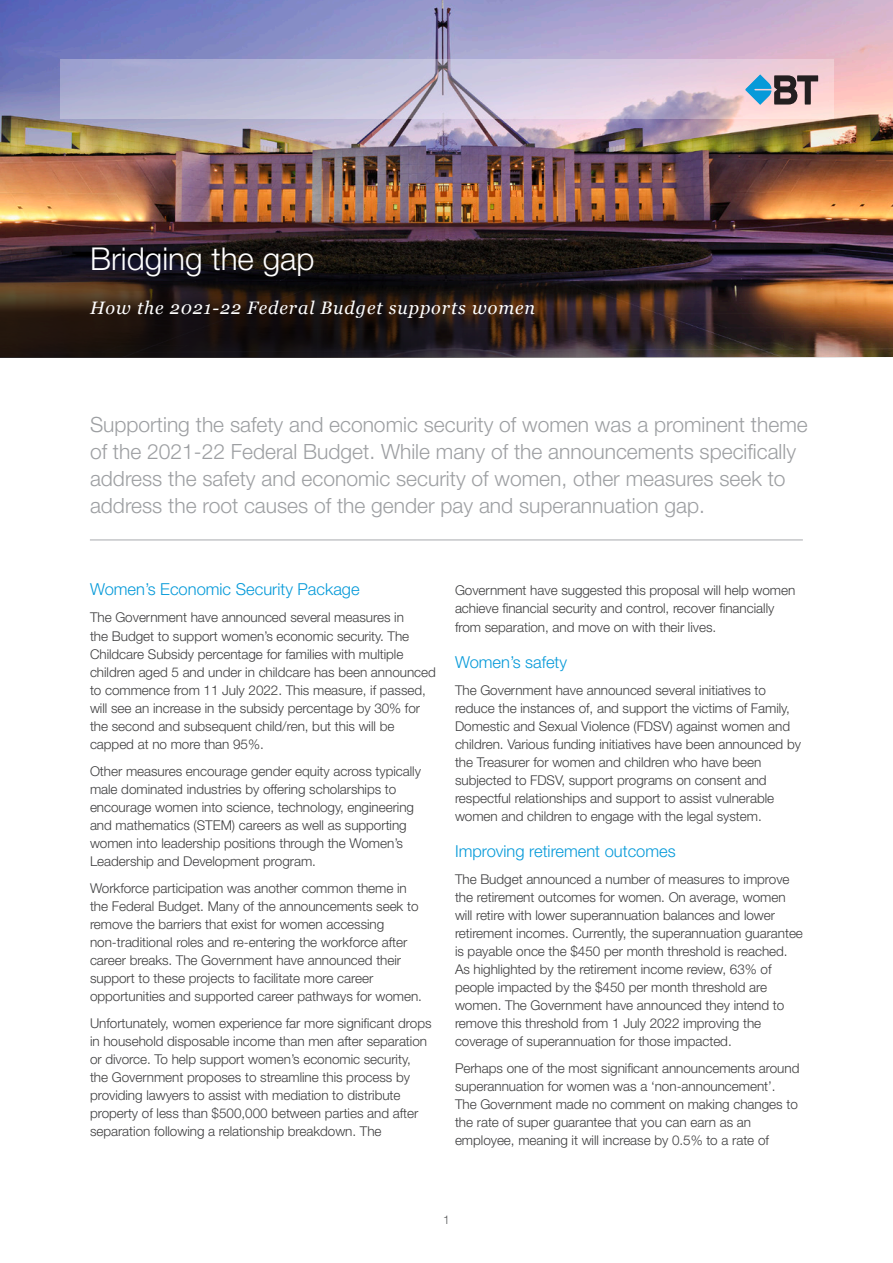
<style>
.page{position:relative;width:893px;height:1263px;background:#fff}
.page>*{position:absolute;margin:0;border:0;box-sizing:border-box;transform-origin:0 0}
._01_Cover_Main_title{font:300 31.5px "Helvetica Neue LT Std";color:#fff}
._06_Intro_text{font:300 21px/27px "Helvetica Neue LT Std";color:#9d9fa2}
.t1{font:italic 18px "Georgia";letter-spacing:.05em;color:#fff}
._02_Heading_1{font:300 16.5px "Helvetica Neue LT Std";color:#069ad9}
._00_Body_copy{font:300 13.5px/18px "Helvetica Neue LT Std";letter-spacing:-.005em;color:#3e3e3f}
.t2{font:300 12px "Helvetica Neue LT Std";color:#57585a}
</style>
<div class="page">
<img style="left:0;top:0;width:893px;height:358px">
<svg style="left:745px;top:74px;width:73px;height:31px;background:#828a98"></svg>
<hr style="left:90px;top:540px;width:713px;height:1px;background:#a8a9ad">
<p class="_01_Cover_Main_title" style="left:90px;top:240px;width:226px">Bridging the gap</p>
<p class="t1" style="left:90px;top:294px;width:447px">How the 2021-22 Federal Budget supports women</p>
<p class="_06_Intro_text" style="left:90px;top:411px;width:719px">Supporting the safety and economic security of women was a prominent theme of the 2021-22 Federal Budget. While many of the announcements specifically address the safety and economic security of women, other measures seek to address the root causes of the gender pay and superannuation gap.</p>
<p class="_02_Heading_1" style="left:90px;top:579px;width:271px">Women’s Economic Security Package</p>
<p class="_00_Body_copy" style="left:90px;top:608px;width:347px">The Government have announced several measures in<br>the Budget to support women’s economic security. The Childcare Subsidy percentage for families with multiple children aged 5 and under in childcare has been announced to commence from 11 July 2022. This measure, if passed, will see an increase in the subsidy percentage by 30% for the second and subsequent child/ren, but this will be capped at no more than 95%.</p>
<p class="_00_Body_copy" style="left:90px;top:761px;width:332px">Other measures encourage gender equity across typically male dominated industries by offering scholarships to encourage women into science, technology, engineering and mathematics (STEM) careers as well as supporting women into leadership positions through the Women’s Leadership and Development program.</p>
<p class="_00_Body_copy" style="left:90px;top:878px;width:333px">Workforce participation was another common theme in the Federal Budget. Many of the announcements seek to remove the barriers that exist for women accessing non-traditional roles and re-entering the workforce after career breaks. The Government have announced their support to these projects to facilitate more career opportunities and supported career pathways for women.</p>
<p class="_00_Body_copy" style="left:90px;top:1013px;width:343px">Unfortunately, women experience far more significant drops in household disposable income than men after separation or divorce. To help support women’s economic security, the Government proposes to streamline this process by providing lawyers to assist with mediation to distribute property of less than $500,000 between parties and after separation following a relationship breakdown. The</p>
<p class="_00_Body_copy" style="left:455px;top:581px;width:342px">Government have suggested this proposal will help women achieve financial security and control, recover financially from separation, and move on with their lives.</p>
<p class="_02_Heading_1" style="left:455px;top:651px;width:114px">Women’s safety</p>
<p class="_00_Body_copy" style="left:455px;top:680px;width:347px">The Government have announced several initiatives to reduce the instances of, and support the victims of Family, Domestic and Sexual Violence (FDSV) against women and children. Various funding initiatives have been announced by the Treasurer for women and children who have been subjected to FDSV, support programs on consent and respectful relationships and support to assist vulnerable women and children to engage with the legal system.</p>
<p class="_02_Heading_1" style="left:455px;top:840px;width:222px">Improving retirement outcomes</p>
<p class="_00_Body_copy" style="left:455px;top:869px;width:349px">The Budget announced a number of measures to improve the retirement outcomes for women. On average, women will retire with lower superannuation balances and lower retirement incomes. Currently, the superannuation guarantee is payable once the $450 per month threshold is reached.<br>As highlighted by the retirement income review, 63% of people impacted by the $450 per month threshold are women. The Government have announced they intend to remove this threshold from 1 July 2022 improving the coverage of superannuation for those impacted.</p>
<p class="_00_Body_copy" style="left:455px;top:1058px;width:346px">Perhaps one of the most significant announcements around superannuation for women was a ‘non-announcement’.<br>The Government made no comment on making changes to the rate of super guarantee that you can earn as an employee, meaning it will increase by 0.5% to a rate of</p>
<p class="t2" style="left:443px;top:1212px;width:8px">1</p>
</div>
